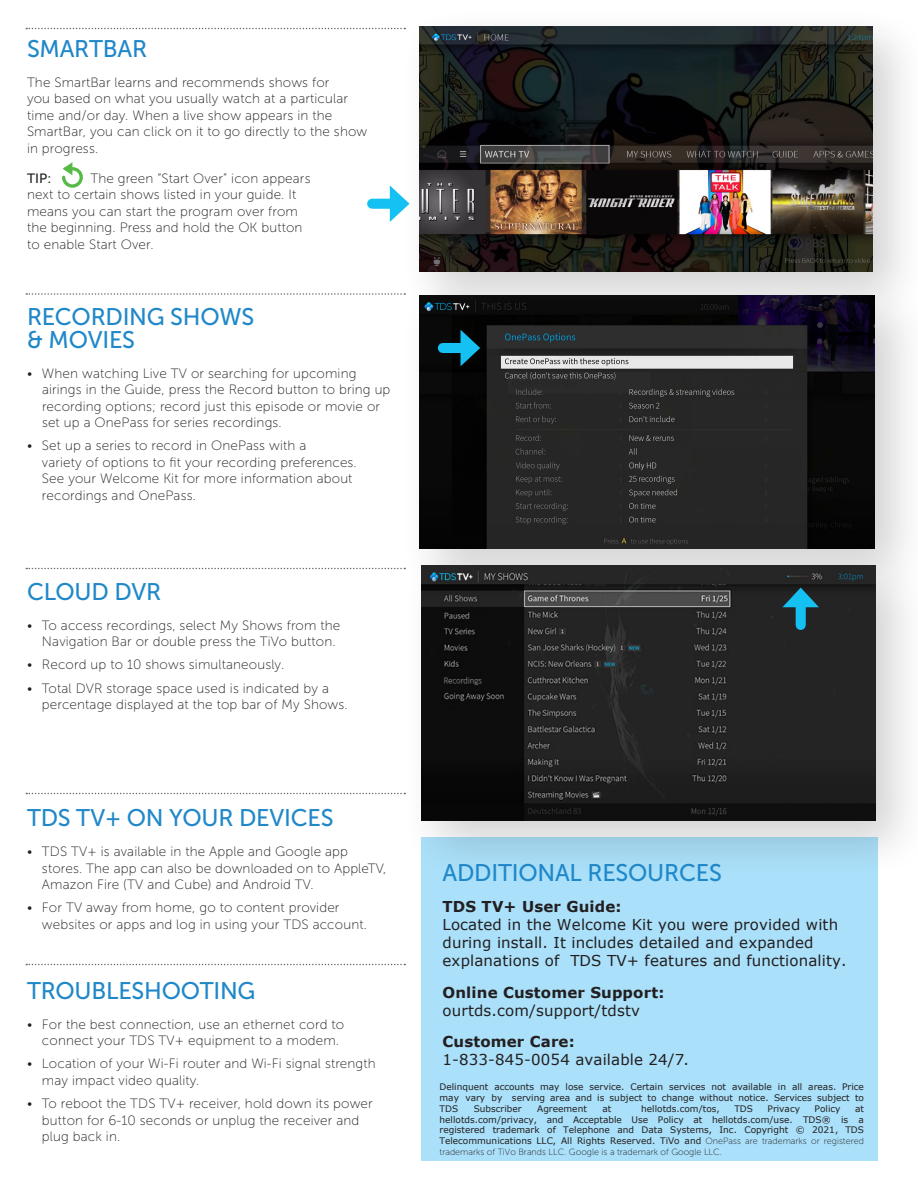
<style>
.page{position:relative;width:918px;height:1188px;background:#fff}
.page>*{position:absolute;margin:0;border:0;box-sizing:border-box;transform-origin:0 0}
.t1{font:24px/22.5px "Museo Sans 500";letter-spacing:-.01em;color:#2088c9}
.t2{font:15px/18px "Verdana";letter-spacing:.01em;color:#231f20}
.t3{font:13.5px/16.5px "Museo Sans 100";letter-spacing:.01em;color:#231f20}
.t4{font:13.5px "Museo Sans 500";color:#231f20}
.t5{font:9px/10.8px "Verdana";color:#231f20;text-align:justify}
.s1{font-weight:700}
.s2{font-family:"Museo Sans 100"}
</style>
<div class="page">
<div style="left:372px;top:199px;width:26px;height:10px;background:#15c0f2"></div>
<svg style="left:390px;top:185px;width:9px;height:37px"></svg>
<div style="left:421px;top:837px;width:457px;height:324px;background:#aae0f9"></div>
<div style="left:398px;top:274px;width:520px;height:333px;background:#231f20;opacity:.2"></div>
<img style="left:419px;top:327px;width:456px;height:217px">
<div style="left:400px;top:544px;width:518px;height:335px;background:#231f20;opacity:.2"></div>
<img style="left:422px;top:566px;width:453px;height:255px">
<div style="left:796px;top:600px;width:10px;height:25px;background:#15c0f2"></div>
<svg style="left:782px;top:588px;width:37px;height:19px"></svg>
<div style="left:443px;top:343px;width:25px;height:10px;background:#15c0f2"></div>
<svg style="left:461px;top:330px;width:19px;height:36px"></svg>
<svg style="left:62px;top:162px;width:21px;height:26px"></svg>
<svg style="left:26px;top:293px;width:373px;height:2px"></svg>
<svg style="left:26px;top:28px;width:373px;height:1px"></svg>
<svg style="left:26px;top:568px;width:379px;height:1px"></svg>
<svg style="left:26px;top:793px;width:379px;height:1px"></svg>
<svg style="left:26px;top:964px;width:379px;height:1px"></svg>
<div style="left:399px;top:6px;width:519px;height:321px;background:#231f20;opacity:.2"></div>
<img style="left:419px;top:26px;width:454px;height:246px">
<p class="t1" style="left:27px;top:37px;width:122px">SMARTBAR</p>
<p class="t3" style="left:27px;top:74px;width:342px">The SmartBar learns and recommends shows for<br>you based on what you usually watch at a particular time and/or day. When a live show appears in the SmartBar, you can click on it to go directly to the show in progress.</p>
<p class="t4" style="left:27px;top:171px;width:26px">TIP:</p>
<p class="t3" style="left:27px;top:170px;width:285px;text-indent:63px">The green “Start Over” icon appears next to certain shows listed in your guide. It means you can start the program over from the beginning. Press and hold the OK button to enable Start Over.</p>
<p class="t1" style="left:27px;top:306px;width:229px">RECORDING SHOWS &amp; MOVIES</p>
<p class="t3" style="left:42px;top:365px;width:350px;text-indent:-15px">• When watching Live TV or searching for upcoming airings in the Guide, press the Record button to bring up recording options; record just this episode or movie or set up a OnePass for series recordings.</p>
<p class="t3" style="left:42px;top:438px;width:316px;text-indent:-15px">• Set up a series to record in OnePass with a<br>variety of options to fit your recording preferences.<br>See your Welcome Kit for more information about recordings and OnePass.</p>
<p class="t1" style="left:27px;top:580px;width:136px">CLOUD DVR</p>
<p class="t3" style="left:42px;top:617px;width:300px;text-indent:-15px">• To access recordings, select My Shows from the<br>Navigation Bar or double press the TiVo button.</p>
<p class="t3" style="left:27px;top:657px;width:259px">• Record up to 10 shows simultaneously.</p>
<p class="t3" style="left:42px;top:680px;width:307px;text-indent:-15px">• Total DVR storage space used is indicated by a percentage displayed at the top bar of My Shows.</p>
<p class="t1" style="left:27px;top:807px;width:308px">TDS TV+ ON YOUR DEVICES</p>
<p class="t3" style="left:42px;top:843px;width:346px;text-indent:-15px">• TDS TV+ is available in the Apple and Google app stores. The app can also be downloaded on to AppleTV,<br>Amazon Fire (TV and Cube) and Android TV.</p>
<p class="t3" style="left:42px;top:900px;width:326px;text-indent:-15px">• For TV away from home, go to content provider websites or apps and log in using your TDS account.</p>
<p class="t1" style="left:27px;top:979px;width:230px">TROUBLESHOOTING</p>
<p class="t3" style="left:42px;top:1016px;width:304px;text-indent:-15px">• For the best connection, use an ethernet cord to connect your TDS TV+ equipment to a modem.</p>
<p class="t3" style="left:42px;top:1056px;width:335px;text-indent:-15px">• Location of your Wi-Fi router and Wi-Fi signal strength may impact video quality.</p>
<p class="t3" style="left:42px;top:1095px;width:332px;text-indent:-15px">• To reboot the TDS TV+ receiver, hold down its power button for 6-10 seconds or unplug the receiver and plug back in.</p>
<p class="t1" style="left:443px;top:861px;width:281px">ADDITIONAL RESOURCES</p>
<p class="t2" style="left:443px;top:897px;width:406px"><span class="s1">TDS TV+ User Guide:<br></span>Located in the Welcome Kit you were provided with during install. It includes detailed and expanded explanations of TDS TV+ features and functionality.</p>
<p class="t2" style="left:443px;top:983px;width:223px"><span class="s1">Online Customer Support: </span>ourtds.com/support/tdstv</p>
<p class="t2" style="left:443px;top:1032px;width:248px"><span class="s1">Customer Care:<br></span>1-833-845-0054 available 24/7.</p>
<p class="t5" style="left:440px;top:1081px;width:426px">Delinquent accounts may lose service. Certain services not available in all areas. Price may vary by serving area and is subject to change without notice. Services subject to TDS</p>
<p class="t5" style="left:474px;top:1103px;width:49px">Subscriber</p>
<p class="t5" style="left:537px;top:1103px;width:51px">Agreement</p>
<p class="t5" style="left:602px;top:1103px;width:10px">at</p>
<p class="t5" style="left:641px;top:1103px;width:80px">hellotds.com/tos,</p>
<p class="t5" style="left:734px;top:1103px;width:20px">TDS</p>
<p class="t5" style="left:768px;top:1103px;width:34px">Privacy</p>
<p class="t5" style="left:815px;top:1103px;width:27px">Policy</p>
<p class="t5" style="left:440px;top:1103px;width:426px;text-indent:416px">at hellotds.com/privacy, and Acceptable Use Policy at hellotds.com/use. TDS® is a registered trademark of Telephone and Data Systems, Inc. Copyright © 2021, TDS Telecommunications LLC, All Rights Reserved. TiVo and <span class="s2">OnePass are trademarks or registered trademarks of TiVo Brands LLC. Google is a trademark of Google LLC.</span></p>
</div>
